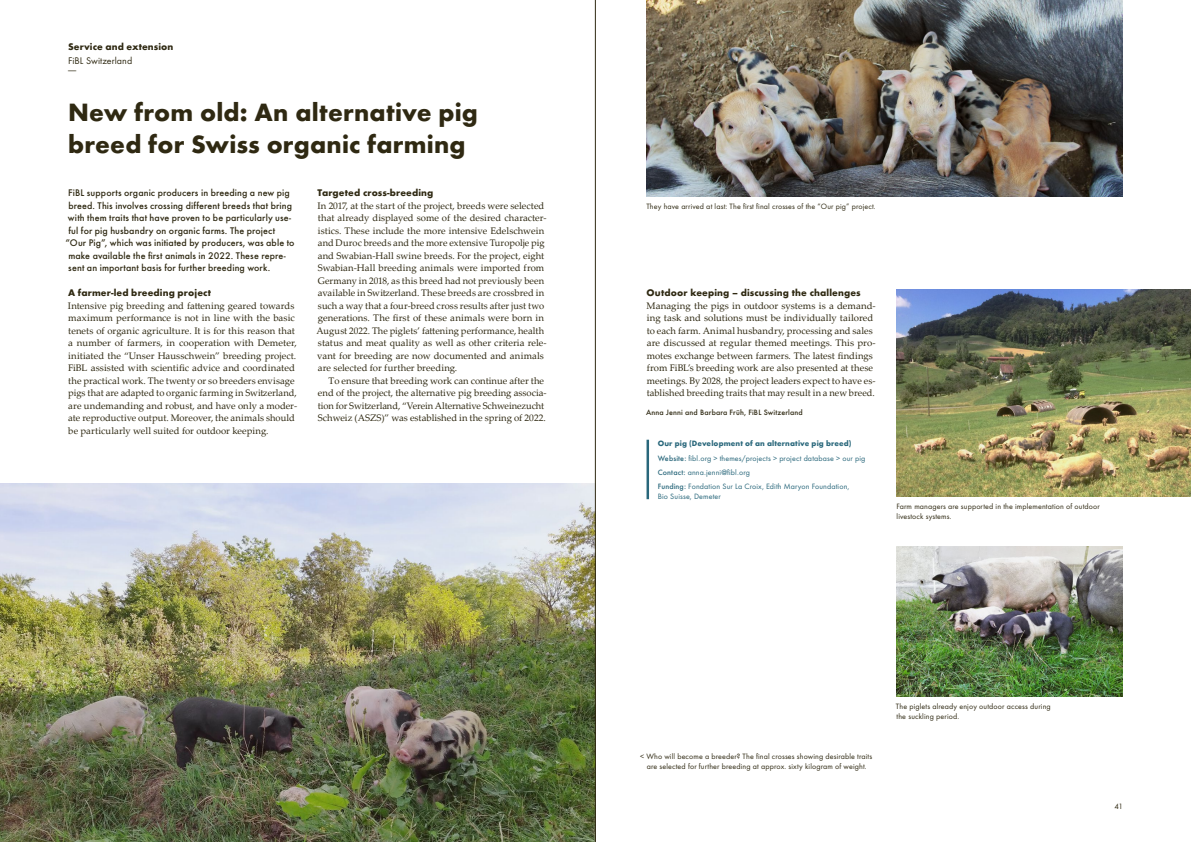
<style>
.page{position:relative;width:1191px;height:842px;background:#fff}
.page>*{position:absolute;margin:0;border:0;box-sizing:border-box;transform-origin:0 0}
.t1{font:700 26px/31.3px "Function Pro";letter-spacing:.01em;color:#2f2912}
.t2{font:500 10px/12.5px "Function Pro";letter-spacing:.01em;color:#2f2912}
.t3{font:700 10px "Function Pro";letter-spacing:.01em;color:#2f2912}
.t4{font:10px/9px "Function Pro";letter-spacing:.005em;color:#2f2912}
.t5{font:9.5px/12.5px "Palatino Linotype";letter-spacing:.005em;color:#2f2912}
.t6{font:8px/10px "Function Pro";letter-spacing:.015em;color:#2f2912}
.t7{font:8px/14.3px "Function Pro";letter-spacing:.015em;color:#29677b}
.t8{font:500 8px "Function Pro";letter-spacing:.015em;color:#2f2912}
.s1{font-weight:700}
.s2{font-weight:500}
</style>
<div class="page">
<img style="left:0;top:484px;width:595px;height:358px">
<img style="left:896px;top:546px;width:227px;height:150px">
<img style="left:646px;top:0;width:477px;height:196px">
<img style="left:896px;top:290px;width:295px;height:206px">
<hr style="left:646px;top:440px;width:3px;height:59px;background:#29677b">
<hr style="left:595px;top:0;width:1px;height:842px;background:#2f2912">
<p class="t3" style="left:68px;top:40px;width:107px">Service and extension</p>
<p class="t4" style="left:68px;top:56px;width:66px">FiBL Switzerland —</p>
<h1 class="t1" style="left:68px;top:97px;width:411px">New from old: An alternative pig breed for Swiss organic farming</h1>
<p class="t3" style="left:317px;top:187px;width:117px">Targeted cross-breeding</p>
<p class="t5" style="left:316px;top:199px;width:232px">In 2017, at the start of the project, breeds were selected that already displayed some of the desired character&shy;istics. These include the more intensive Edelschwein and Duroc breeds and the more extensive Turopolje pig and Swabian-Hall swine breeds. For the project, eight Swabian-Hall breeding animals were imported from Germany in 2018, as this breed had not previously been available in Switzerland. These breeds are crossbred in such a way that a four-breed cross results after just two generations. The first of these animals were born in August 2022. The piglets’ fattening performance, health status and meat quality as well as other criteria rele&shy;vant for breeding are now documented and animals are selected for further breeding.</p>
<p class="t5" style="left:318px;top:374px;width:230px;text-indent:11px">To ensure that breeding work can continue after the end of the project, the alternative pig breeding associa&shy;tion for Switzerland, “Verein Alternative Schweinezucht Schweiz (ASZS)” was established in the spring of 2022.</p>
<p class="t2" style="left:65px;top:187px;width:230px">FiBL supports organic producers in breeding a new pig breed. This involves crossing different breeds that bring with them traits that have proven to be particularly use&shy;ful for pig husbandry on organic farms. The project “Our Pig”, which was initiated by producers, was able to make available the first animals in 2022. These repre&shy;sent an important basis for further breeding work.</p>
<p class="t3" style="left:68px;top:287px;width:145px">A farmer-led breeding project</p>
<p class="t5" style="left:68px;top:299px;width:231px">Intensive pig breeding and fattening geared towards maximum performance is not in line with the basic tenets of organic agriculture. It is for this reason that a number of farmers, in cooperation with Demeter, initiated the “Unser Hausschwein” breeding project.<br>FiBL assisted with scientific advice and coordinated the practical work. The twenty or so breeders envisage pigs that are adapted to organic farming in Switzerland, are undemanding and robust, and have only a moder&shy;ate reproductive output. Moreover, the animals should be particularly well suited for outdoor keeping.</p>
<p class="t6" style="left:646px;top:201px;width:231px">They have arrived at last: The first final crosses of the “Our pig” project.</p>
<p class="t3" style="left:646px;top:287px;width:216px">Outdoor keeping – discussing the challenges</p>
<p class="t5" style="left:646px;top:299px;width:231px">Managing the pigs in outdoor systems is a demand&shy;ing task and solutions must be individually tailored to each farm. Animal husbandry, processing and sales are discussed at regular themed meetings. This pro&shy;motes exchange between farmers. The latest findings from FiBL’s breeding work are also presented at these meetings. By 2028, the project leaders expect to have es&shy;tablished breeding traits that may result in a new breed.</p>
<p class="t8" style="left:646px;top:407px;width:158px">Anna Jenni and Barbara Früh, FiBL Switzerland</p>
<p class="t7" style="left:657px;top:437px;width:209px"><span class="s1">Our pig (Development of an alternative pig breed)<br></span><span class="s2">Website:</span> fibl.org &gt; themes/projects &gt; project database &gt; our pig <span class="s2">Contact:</span> anna.jenni@fibl.org<br><span class="s2">Funding:</span> Fondation Sur La Croix, Edith Maryon Foundation,</p>
<p class="t7" style="left:657px;top:489px;width:65px">Bio Suisse, Demeter</p>
<p class="t6" style="left:896px;top:501px;width:205px">Farm managers are supported in the implementation of outdoor livestock systems.</p>
<p class="t6" style="left:640px;top:751px;width:233px;text-align:center">&lt; Who will become a breeder? The final crosses showing desirable traits are selected for further breeding at approx. sixty kilogram of weight.</p>
<p class="t6" style="left:896px;top:701px;width:156px">The piglets already enjoy outdoor access during the suckling period.</p>
<p class="t6" style="left:1114px;top:801px;width:10px">41</p>
</div>
